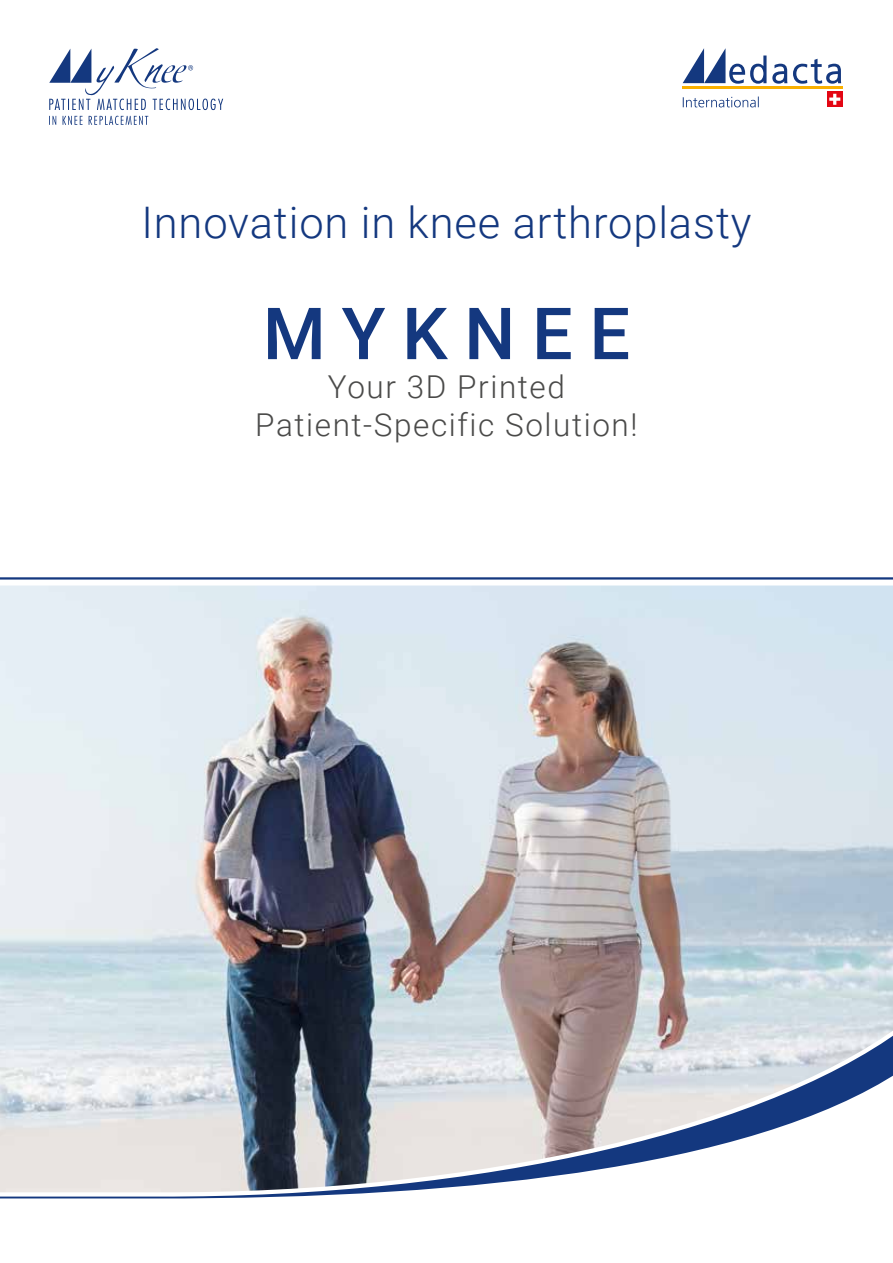
<style>
.page{position:relative;width:893px;height:1263px;background:#fff}
.page>*{position:absolute;margin:0;border:0;box-sizing:border-box;transform-origin:0 0}
.t1{font:500 72px "Roboto";letter-spacing:.23em;color:#14387f}
.t2{font:300 43.5px "Roboto";letter-spacing:.02em;color:#14387f}
.t3{font:300 31.5px/37.8px "Roboto";letter-spacing:.05em;color:#4a4a49;text-align:center}
</style>
<div class="page">
<img style="left:0;top:585px;width:893px;height:423px">
<hr style="left:682px;top:86px;width:160px;height:3px;background:#f9b000">
<svg style="left:683px;top:48px;width:83px;height:36px"></svg>
<svg style="left:772px;top:64px;width:15px;height:20px"></svg>
<svg style="left:793px;top:59px;width:48px;height:25px"></svg>
<div style="left:827px;top:91px;width:16px;height:16px;background:#e30613"></div>
<svg style="left:829px;top:94px;width:11px;height:11px"></svg>
<svg style="left:683px;top:97px;width:76px;height:10px"></svg>
<svg style="left:0;top:1008px;width:893px;height:191px"></svg>
<hr style="left:0;top:577px;width:893px;height:2px;background:#14387f">
<svg style="left:49px;top:116px;width:99px;height:9px"></svg>
<svg style="left:49px;top:48px;width:174px;height:62px"></svg>
<h2 class="t2" style="left:141px;top:192px;width:612px">Innovation in knee arthroplasty</h2>
<h1 class="t1" style="left:263px;top:283px;width:369px">MYKNEE</h1>
<p class="t3" style="left:255px;top:367px;width:384px">Your 3D Printed<br>Patient-Specific Solution!</p>
</div>
